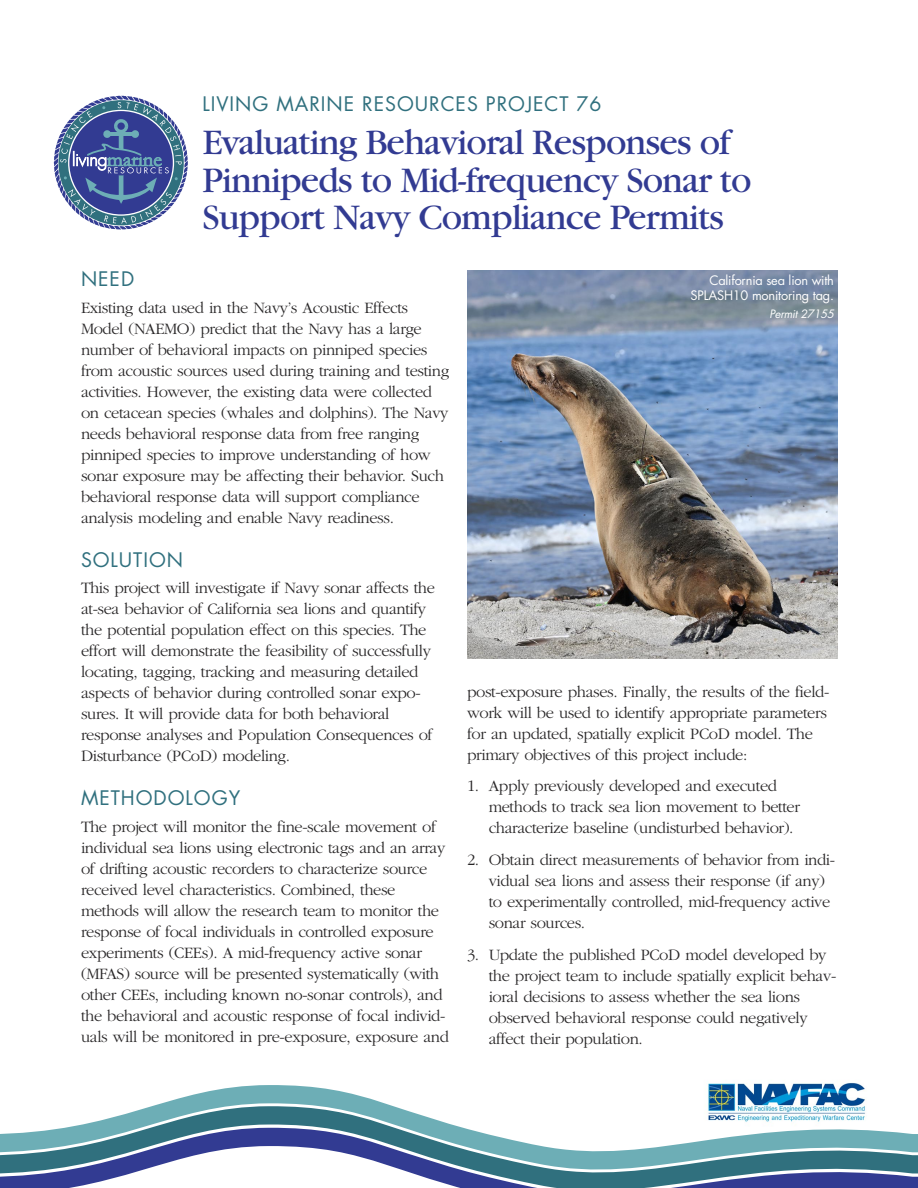
<style>
.page{position:relative;width:918px;height:1188px;background:#fff}
.page>*{position:absolute;margin:0;border:0;box-sizing:border-box;transform-origin:0 0}
.t1{font:37.5px/37.5px "Garamond";letter-spacing:-.025em;color:#323b92}
.t2{font:19.5px "Futura";letter-spacing:.05em;color:#30707e}
.t3{font:300 16.5px/21px "Garamond";letter-spacing:-.025em;color:#272526}
.t4{font:12.75px/15px "Futura";letter-spacing:-.015em;color:#fff;text-align:right}
.t5{font:italic 11.25px "Futura";color:#fff}
</style>
<div class="page">
<img style="left:467px;top:270px;width:370px;height:388px">
<svg style="left:54px;top:96px;width:134px;height:134px"></svg>
<svg style="left:0;top:1085px;width:918px;height:102px"></svg>
<img style="left:699px;top:1082px;width:179px;height:45px">
<p class="t2" style="left:202px;top:94px;width:401px">LIVING MARINE RESOURCES PROJECT 76</p>
<p class="t1" style="left:202px;top:127px;width:551px">Evaluating Behavioral Responses of<br>Pinnipeds to Mid-frequency Sonar to<br>Support Navy Compliance Permits</p>
<p class="t2" style="left:81px;top:270px;width:55px">NEED</p>
<p class="t3" style="left:81px;top:298px;width:370px">Existing data used in the Navy’s Acoustic Effects Model (NAEMO) predict that the Navy has a large number of behavioral impacts on pinniped species from acoustic sources used during training and testing activities. However, the existing data were collected on cetacean species (whales and dolphins). The Navy needs behavioral response data from free ranging pinniped species to improve understanding of how sonar exposure may be affecting their behavior. Such behavioral response data will support compliance analysis modeling and enable Navy readiness.</p>
<p class="t2" style="left:81px;top:550px;width:104px">SOLUTION</p>
<p class="t3" style="left:81px;top:579px;width:356px">This project will investigate if Navy sonar affects the at-sea behavior of California sea lions and quantify the potential population effect on this species. The effort will demonstrate the feasibility of successfully locating, tagging, tracking and measuring detailed aspects of behavior during controlled sonar expo&shy;sures. It will provide data for both behavioral response analyses and Population Consequences of Disturbance (PCoD) modeling.</p>
<p class="t2" style="left:81px;top:789px;width:161px">METHODOLOGY</p>
<p class="t3" style="left:81px;top:817px;width:369px">The project will monitor the fine-scale movement of individual sea lions using electronic tags and an array of drifting acoustic recorders to characterize source received level characteristics. Combined, these methods will allow the research team to monitor the response of focal individuals in controlled exposure experiments (CEEs). A mid-frequency active sonar (MFAS) source will be presented systematically (with other CEEs, including known no-sonar controls), and the behavioral and acoustic response of focal individ&shy;uals will be monitored in pre-exposure, exposure and</p>
<p class="t4" style="left:691px;top:274px;width:145px">California sea lion with<br>SPLASH10 monitoring tag.</p>
<p class="t5" style="left:769px;top:309px;width:68px">Permit 27155</p>
<p class="t3" style="left:467px;top:682px;width:364px">post-exposure phases. Finally, the results of the field&shy;work will be used to identify appropriate parameters for an updated, spatially explicit PCoD model. The primary objectives of this project include:</p>
<p class="t3" style="left:489px;top:777px;width:313px;text-indent:-22px">1. Apply previously developed and executed methods to track sea lion movement to better characterize baseline (undisturbed behavior).</p>
<p class="t3" style="left:489px;top:851px;width:348px;text-indent:-22px">2. Obtain direct measurements of behavior from indi&shy;vidual sea lions and assess their response (if any) to experimentally controlled, mid-frequency active sonar sources.</p>
<p class="t3" style="left:489px;top:946px;width:349px;text-indent:-22px">3. Update the published PCoD model developed by the project team to include spatially explicit behav&shy;ioral decisions to assess whether the sea lions observed behavioral response could negatively affect their population.</p>
</div>
